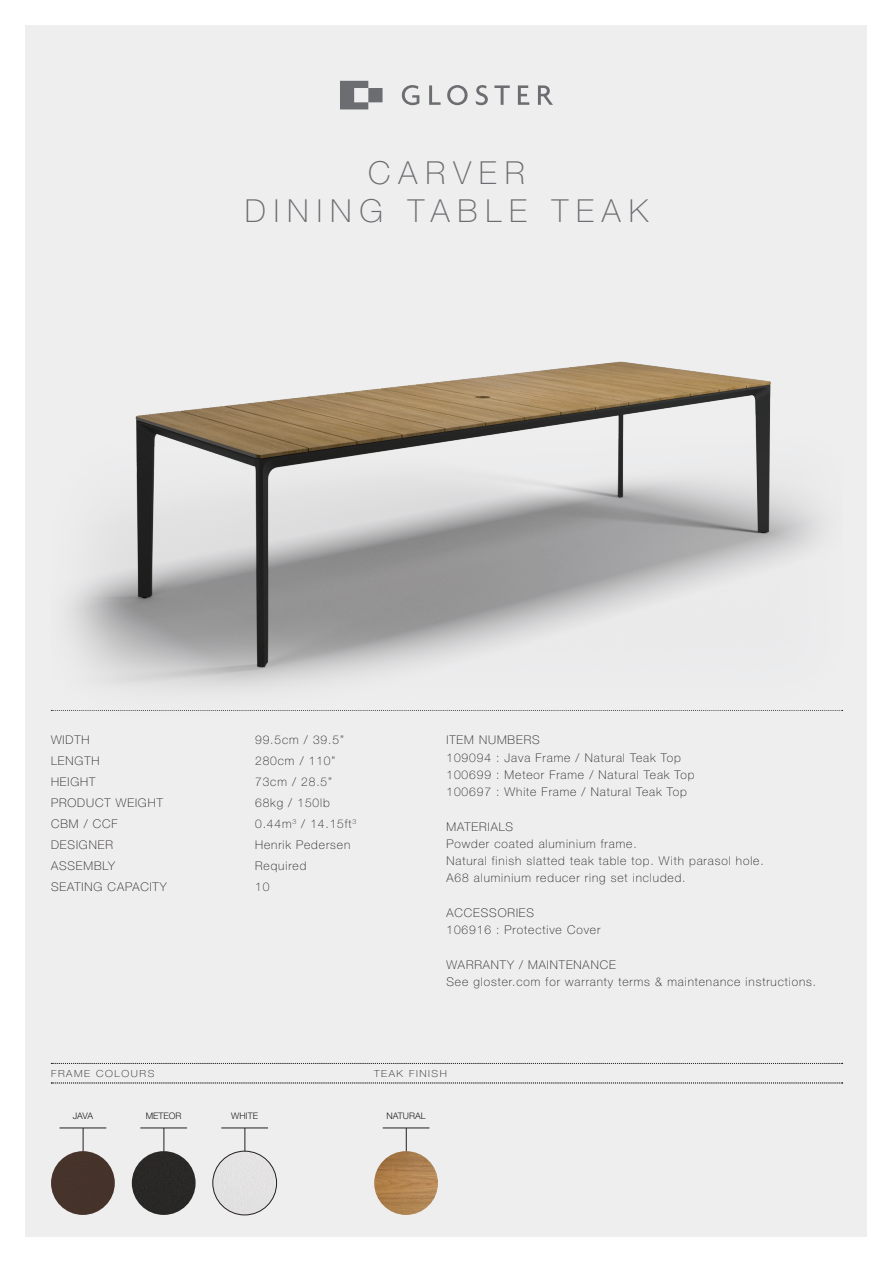
<style>
.page{position:relative;width:893px;height:1263px;background:#fff}
.page>*{position:absolute;margin:0;border:0;box-sizing:border-box;transform-origin:0 0}
.t1{font:100 31.8px "Helvetica Neue LT Pro";letter-spacing:.25em;color:#6c6d70}
.t2{font:100 12px "Helvetica Neue LT Pro";letter-spacing:.075em;color:#231f20}
.t3{font:100 9.75px "Helvetica Neue LT Pro";letter-spacing:.15em;color:#231f20;scale:1.08 1}
.t4{font:300 9px "Helvetica Neue LT Pro";color:#231f20}
</style>
<div class="page">
<div style="left:26px;top:26px;width:841px;height:1211px;background:#eeeeef"></div>
<svg style="left:340px;top:81px;width:213px;height:28px"></svg>
<svg style="left:51px;top:1083px;width:792px;height:1px"></svg>
<svg style="left:51px;top:1063px;width:792px;height:1px"></svg>
<img style="left:51px;top:362px;width:791px;height:349px">
<hr style="left:383px;top:1128px;width:46px;height:1px;background:#231f20">
<svg style="left:406px;top:1128px;width:1px;height:23px"></svg>
<img style="left:374px;top:1151px;width:64px;height:64px;border-radius:32px">
<hr style="left:140px;top:1128px;width:47px;height:1px;background:#231f20">
<svg style="left:164px;top:1128px;width:1px;height:23px"></svg>
<div style="left:132px;top:1151px;width:64px;height:64px;background:#292827;border-radius:32px"></div>
<hr style="left:221px;top:1128px;width:47px;height:1px;background:#231f20">
<svg style="left:245px;top:1128px;width:1px;height:23px"></svg>
<div style="left:213px;top:1151px;width:64px;height:64px;background:#e3e2e2;border-radius:32px"></div>
<div style="left:213px;top:1151px;width:64px;height:64px;border:1px solid #231f20;border-radius:50%"></div>
<hr style="left:60px;top:1128px;width:46px;height:1px;background:#231f20">
<svg style="left:83px;top:1128px;width:1px;height:23px"></svg>
<div style="left:51px;top:1151px;width:64px;height:64px;background:#46332a;border-radius:32px"></div>
<p class="t1" style="left:368px;top:154px;width:158px">CARVER</p>
<p class="t1" style="left:245px;top:192px;width:405px">DINING TABLE TEAK</p>
<p class="t2" style="left:51px;top:733px;width:40px">WIDTH</p>
<p class="t2" style="left:51px;top:754px;width:50px">LENGTH</p>
<p class="t2" style="left:51px;top:775px;width:46px">HEIGHT</p>
<p class="t2" style="left:51px;top:796px;width:113px">PRODUCT WEIGHT</p>
<p class="t2" style="left:51px;top:817px;width:68px">CBM / CCF</p>
<p class="t2" style="left:51px;top:838px;width:63px">DESIGNER</p>
<p class="t2" style="left:51px;top:859px;width:66px">ASSEMBLY</p>
<p class="t2" style="left:51px;top:880px;width:117px">SEATING CAPACITY</p>
<p class="t2" style="left:255px;top:733px;width:90px">99.5cm / 39.5”</p>
<p class="t2" style="left:255px;top:754px;width:82px">280cm / 110”</p>
<p class="t2" style="left:255px;top:775px;width:78px">73cm / 28.5”</p>
<p class="t2" style="left:255px;top:796px;width:76px">68kg / 150lb</p>
<p class="t2" style="left:255px;top:817px;width:103px">0.44m<sup>3</sup> / 14.15ft<sup>3</sup></p>
<p class="t2" style="left:255px;top:838px;width:97px">Henrik Pedersen</p>
<p class="t2" style="left:255px;top:859px;width:53px">Required</p>
<p class="t2" style="left:255px;top:880px;width:16px">10</p>
<p class="t2" style="left:446px;top:733px;width:95px">ITEM NUMBERS</p>
<p class="t2" style="left:446px;top:750px;width:236px">109094 : Java Frame / Natural Teak Top</p>
<p class="t2" style="left:446px;top:767px;width:250px">100699 : Meteor Frame / Natural Teak Top</p>
<p class="t2" style="left:446px;top:785px;width:242px">100697 : White Frame / Natural Teak Top</p>
<p class="t2" style="left:446px;top:819px;width:68px">MATERIALS</p>
<p class="t2" style="left:446px;top:836px;width:192px">Powder coated aluminium frame.</p>
<p class="t2" style="left:446px;top:854px;width:319px">Natural finish slatted teak table top. With parasol hole.</p>
<p class="t2" style="left:446px;top:871px;width:241px">A68 aluminium reducer ring set included.</p>
<p class="t2" style="left:446px;top:905px;width:89px">ACCESSORIES</p>
<p class="t2" style="left:446px;top:923px;width:155px">106916 : Protective Cover</p>
<p class="t2" style="left:446px;top:957px;width:171px">WARRANTY / MAINTENANCE</p>
<p class="t2" style="left:446px;top:974px;width:371px">See gloster.com for warranty terms &amp; maintenance instructions.</p>
<p class="t3" style="left:51px;top:1067px;width:97px">FRAME COLOURS</p>
<p class="t4" style="left:73px;top:1111px;width:22px">JAVA</p>
<p class="t4" style="left:146px;top:1111px;width:37px">METEOR</p>
<p class="t4" style="left:231px;top:1111px;width:28px">WHITE</p>
<p class="t3" style="left:374px;top:1067px;width:69px">TEAK FINISH</p>
<p class="t4" style="left:387px;top:1111px;width:41px">NATURAL</p>
</div>
